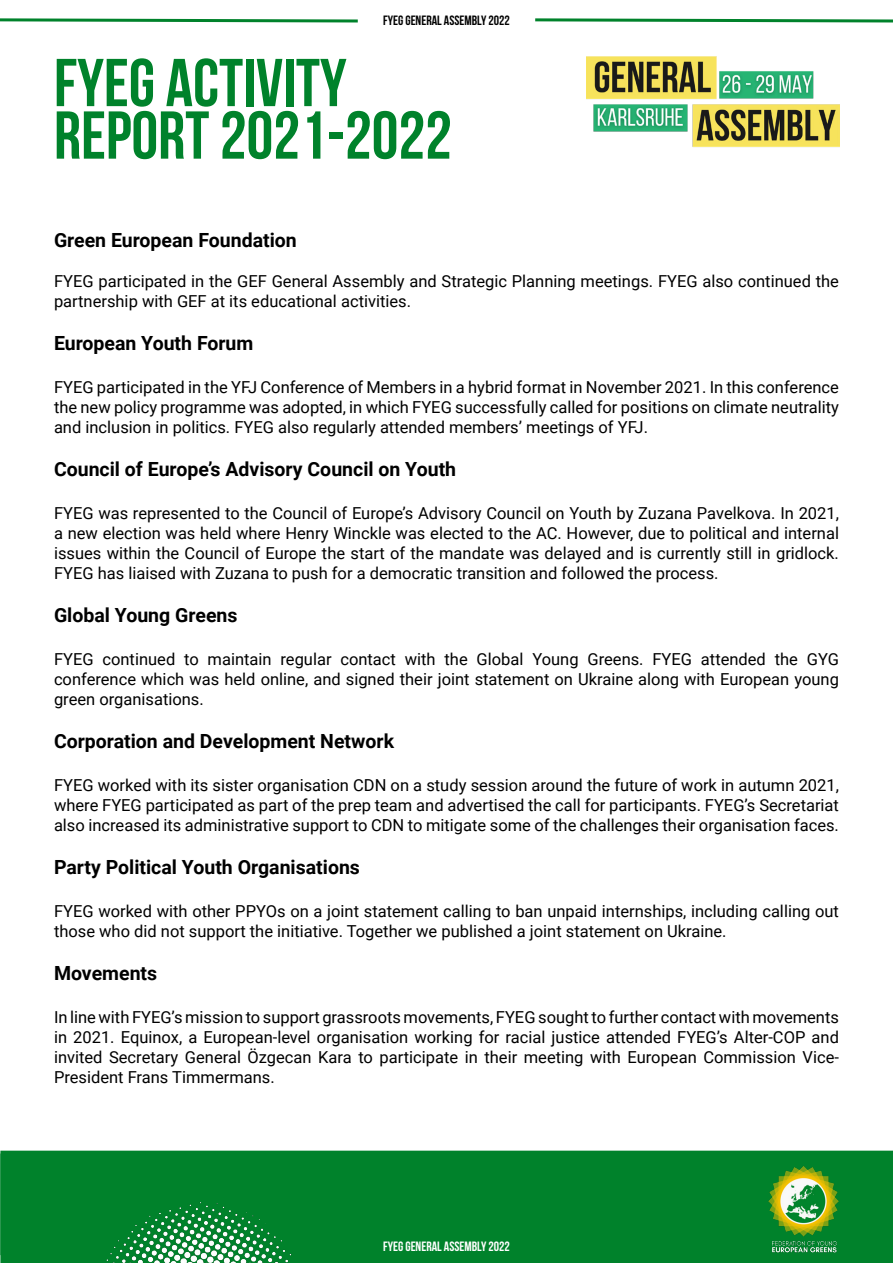
<style>
.page{position:relative;width:893px;height:1263px;background:#fff}
.page>*{position:absolute;margin:0;border:0;box-sizing:border-box;transform-origin:0 0}
.t1{font:700 67.5px/52.5px "Bebas Neue";color:#00822b}
.t2{font:700 19.5px "Roboto";color:#000}
.t3{font:16.5px/19.8px "Roboto";color:#000;text-align:justify}
.t4{font:700 13.5px "Bebas Neue";color:#fff}
.t5{font:700 13.5px "Bebas Neue";color:#000}
</style>
<div class="page">
<div style="left:0;top:1151px;width:893px;height:112px;background:#00822b"></div>
<img style="left:586px;top:56px;width:253px;height:91px">
<img style="left:758px;top:1164px;width:90px;height:90px">
<div style="left:66px;top:1174px;width:576px;height:89px;background:#00822b"></div>
<svg style="left:0;top:18px;width:358px;height:5px"></svg>
<svg style="left:535px;top:18px;width:358px;height:5px"></svg>
<p class="t5" style="left:383px;top:13px;width:128px">FYEG GENERAL ASSEMBLY 2022</p>
<h1 class="t1" style="left:54px;top:56px;width:399px">FYEG ACTIVITY<br>REPORT 2021-2022</h1>
<p class="t2" style="left:54px;top:227px;width:244px">Green European Foundation</p>
<p class="t3" style="left:54px;top:270px;width:786px">FYEG participated in the GEF General Assembly and Strategic Planning meetings. FYEG also continued the partnership with GEF at its educational activities.</p>
<p class="t2" style="left:54px;top:329px;width:201px">European Youth Forum</p>
<p class="t3" style="left:54px;top:377px;width:786px">FYEG participated in the YFJ Conference of Members in a hybrid format in November 2021. In this conference the new policy programme was adopted, in which FYEG successfully called for positions on climate neutrality and inclusion in politics. FYEG also regularly attended members’ meetings of YFJ.</p>
<p class="t2" style="left:54px;top:455px;width:404px">Council of Europe’s Advisory Council on Youth</p>
<p class="t3" style="left:54px;top:503px;width:786px">FYEG was represented to the Council of Europe’s Advisory Council on Youth by Zuzana Pavelkova. In 2021, a new election was held where Henry Winckle was elected to the AC. However, due to political and internal issues within the Council of Europe the start of the mandate was delayed and is currently still in gridlock.<br>FYEG has liaised with Zuzana to push for a democratic transition and followed the process.</p>
<p class="t2" style="left:54px;top:601px;width:185px">Global Young Greens</p>
<p class="t3" style="left:54px;top:648px;width:786px">FYEG continued to maintain regular contact with the Global Young Greens. FYEG attended the GYG conference which was held online, and signed their joint statement on Ukraine along with European young green organisations.</p>
<p class="t2" style="left:54px;top:727px;width:342px">Corporation and Development Network</p>
<p class="t3" style="left:54px;top:774px;width:786px">FYEG worked with its sister organisation CDN on a study session around the future of work in autumn 2021, where FYEG participated as part of the prep team and advertised the call for participants. FYEG’s Secretariat also increased its administrative support to CDN to mitigate some of the challenges their organisation faces.</p>
<p class="t2" style="left:54px;top:853px;width:307px">Party Political Youth Organisations</p>
<p class="t3" style="left:54px;top:900px;width:786px">FYEG worked with other PPYOs on a joint statement calling to ban unpaid internships, including calling out those who did not support the initiative. Together we published a joint statement on Ukraine.</p>
<p class="t2" style="left:54px;top:959px;width:105px">Movements</p>
<p class="t3" style="left:54px;top:1007px;width:786px">In line with FYEG’s mission to support grassroots movements, FYEG sought to further contact with movements in 2021. Equinox, a European-level organisation working for racial justice attended FYEG’s Alter-COP and invited Secretary General Özgecan Kara to participate in their meeting with European Commission Vice-President Frans Timmermans.</p>
<p class="t4" style="left:383px;top:1239px;width:128px">FYEG GENERAL ASSEMBLY 2022</p>
</div>
